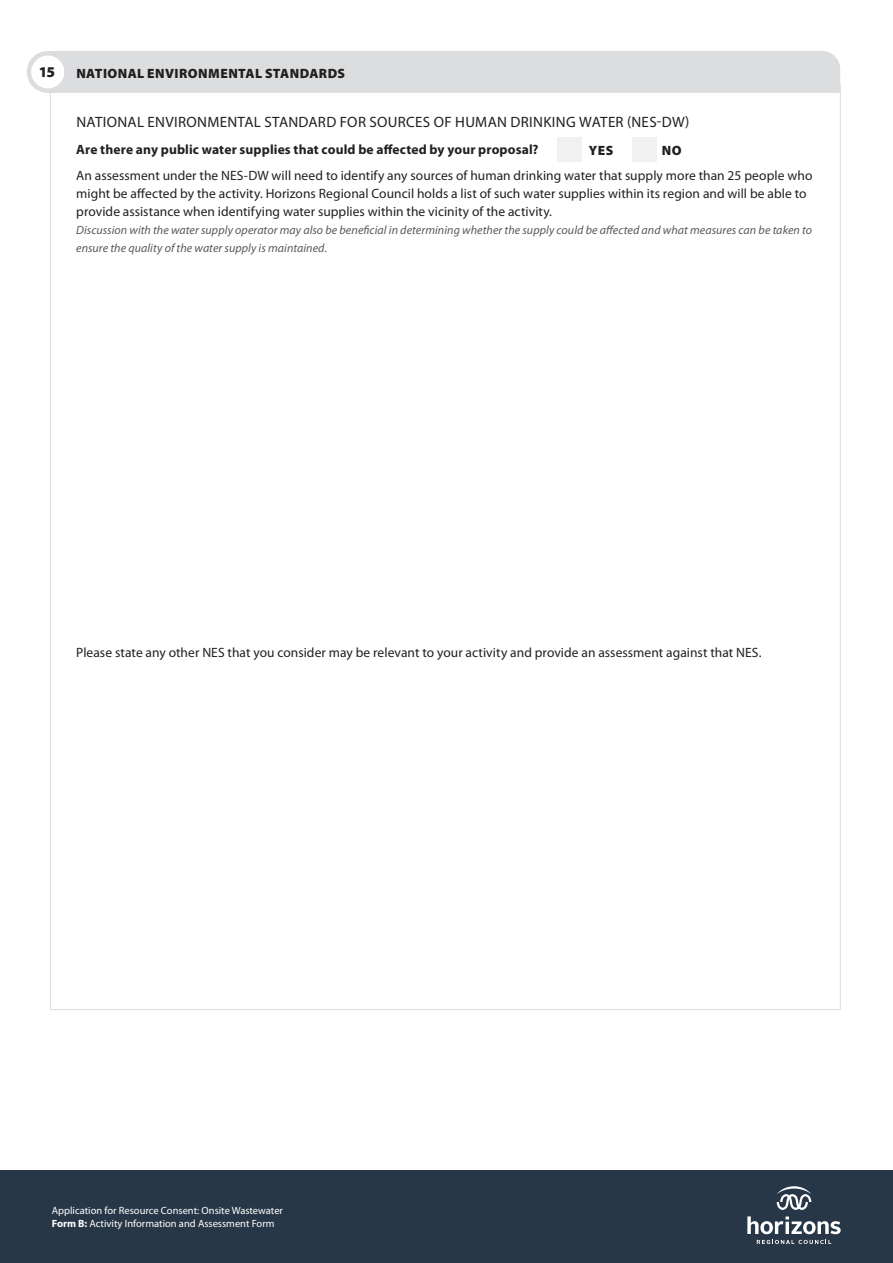
<style>
.page{position:relative;width:893px;height:1263px;background:#fff}
.page>*{position:absolute;margin:0;border:0;box-sizing:border-box;transform-origin:0 0}
.t1{font:15px "Myriad Pro";letter-spacing:.02em;color:#231f20}
.t2{font:900 15px "Myriad Pro";color:#231f20}
.t3{font:13.5px/18px "Myriad Pro";letter-spacing:.005em;color:#231f20}
.t4{font:700 13.5px "Myriad Pro";letter-spacing:.01em;color:#231f20}
.t5{font:900 13.5px "Myriad Pro";letter-spacing:.03em;color:#231f20}
.t6{font:italic 12px/18px "Myriad Pro";letter-spacing:.005em;color:#58595b}
.t7{font:10.5px/13.5px "Myriad Pro";color:#fff}
.s1{font-weight:700}
</style>
<div class="page">
<div style="left:0;top:1170px;width:893px;height:93px;background:#283747"></div>
<svg style="left:757px;top:1240px;width:74px;height:4px"></svg>
<svg style="left:747px;top:1216px;width:94px;height:18px"></svg>
<svg style="left:777px;top:1186px;width:34px;height:24px"></svg>
<div style="left:53px;top:51px;width:787px;height:42px;background:#dcddde"></div>
<div style="left:29px;top:53px;width:38px;height:38px;background:#fff;border-radius:50%"></div>
<div style="left:27px;top:51px;width:42px;height:42px;border:4px solid #dcddde;border-radius:50%"></div>
<div style="left:633px;top:137px;width:24px;height:25px;background:#f1f1f2"></div>
<div style="left:557px;top:137px;width:25px;height:25px;background:#f1f1f2"></div>
<p class="t2" style="left:39px;top:62px;width:18px">15</p>
<p class="t5" style="left:76px;top:65px;width:270px">NATIONAL ENVIRONMENTAL STANDARDS</p>
<p class="t1" style="left:76px;top:113px;width:615px">NATIONAL ENVIRONMENTAL STANDARD FOR SOURCES OF HUMAN DRINKING WATER (NES-DW)</p>
<p class="t4" style="left:76px;top:140px;width:464px">Are there any public water supplies that could be affected by your proposal?</p>
<p class="t3" style="left:76px;top:166px;width:738px">An assessment under the NES-DW will need to identify any sources of human drinking water that supply more than 25 people who might be affected by the activity. Horizons Regional Council holds a list of such water supplies within its region and will be able to provide assistance when identifying water supplies within the vicinity of the activity.</p>
<p class="t6" style="left:76px;top:221px;width:737px">Discussion with the water supply operator may also be beneficial in determining whether the supply could be affected and what measures can be taken to ensure the quality of the water supply is maintained.</p>
<p class="t5" style="left:589px;top:142px;width:26px">YES</p>
<p class="t5" style="left:662px;top:142px;width:21px">NO</p>
<p class="t3" style="left:76px;top:643px;width:687px">Please state any other NES that you consider may be relevant to your activity and provide an assessment against that NES.</p>
<p class="t7" style="left:52px;top:1203px;width:233px">Application for Resource Consent: Onsite Wastewater<br><span class="s1">Form B:</span> Activity Information and Assessment Form</p>
</div>
